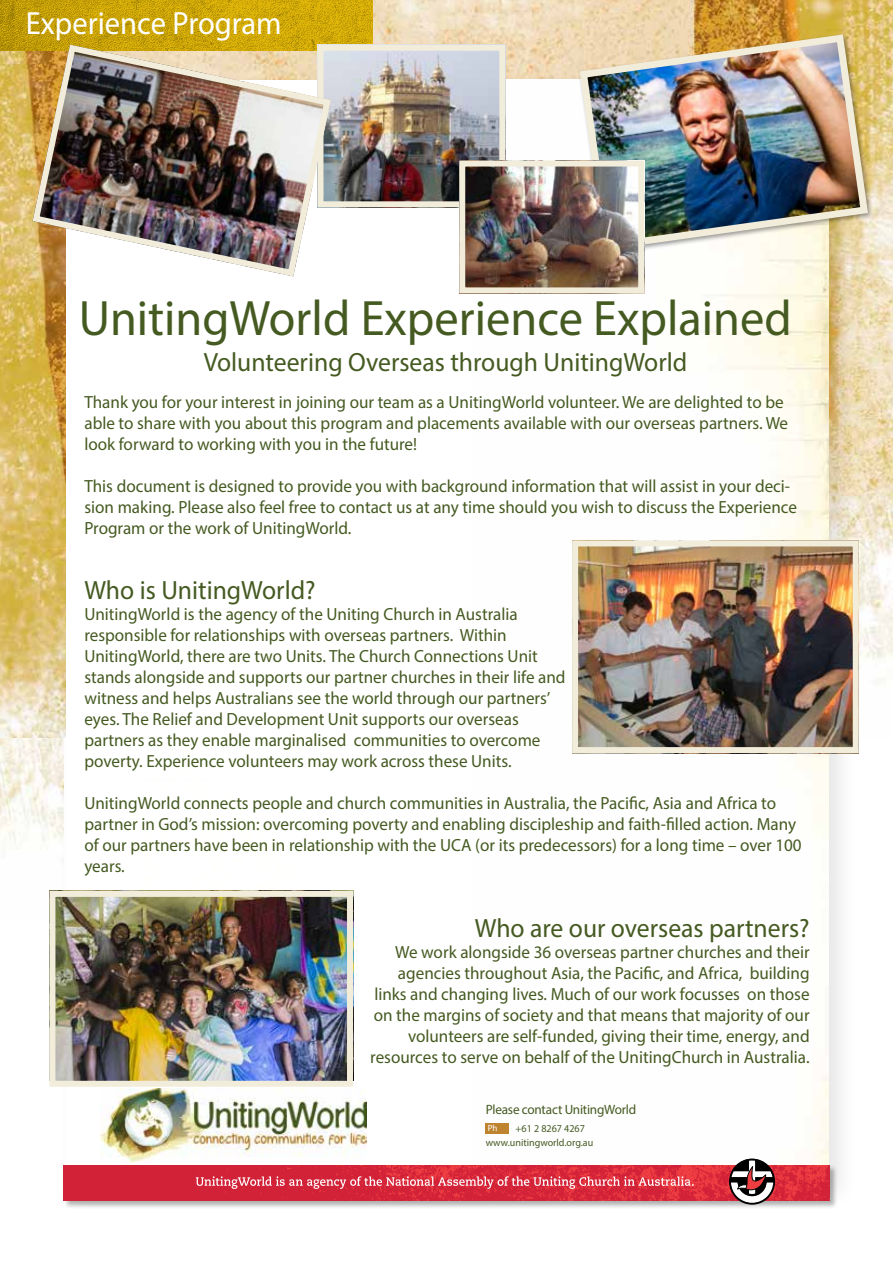
<style>
.page{position:relative;width:893px;height:1263px;background:#fff}
.page>*{position:absolute;margin:0;border:0;box-sizing:border-box;transform-origin:0 0}
.t1{font:49.95px "Myriad Pro";color:#455a21}
.t2{font:32.25px "Myriad Pro";color:#fff;scale:.95 1}
.t3{font:26.4px "Myriad Pro";color:#455a21}
.t4{font:17.7px/21px "Myriad Pro";color:#455a21}
.t5{font:13.5px "Myriad Pro";letter-spacing:-.015em;color:#455a21}
.t6{font:10.5px "Myriad Pro";color:#455a21;scale:.96 1}
.t7{font:10.35px "Myriad Pro";color:#455a21}
.t8{font:9px "Myriad Pro";color:#fff}
</style>
<div class="page">
<img style="left:0;top:737px;width:57px;height:154px">
<img style="left:0;top:0;width:893px;height:737px">
<div style="left:57px;top:71px;width:801px;height:1141px;background:#000;opacity:.1"></div>
<div style="left:66px;top:80px;width:762px;height:1102px;background:#fff"></div>
<img style="left:471px;top:80px;width:357px;height:1084px">
<img style="left:100px;top:1088px;width:267px;height:75px">
<div style="left:63px;top:1164px;width:775px;height:45px;background:#000;opacity:.3"></div>
<img style="left:64px;top:1165px;width:765px;height:35px">
<svg style="left:196px;top:1176px;width:498px;height:13px;background:#df5665"></svg>
<svg style="left:729px;top:1159px;width:46px;height:46px"></svg>
<img style="left:0;top:0;width:372px;height:50px">
<div style="left:486px;top:1123px;width:23px;height:10px;background:#be842f"></div>
<img style="left:579px;top:547px;width:273px;height:199px">
<div style="left:572px;top:540px;width:287px;height:213px;border:6px solid #f2eddb"></div>
<img style="left:334px;top:52px;width:164px;height:148px">
<div style="left:317px;top:45px;width:188px;height:162px;border:6px solid #f2eddb"></div>
<img style="left:576px;top:31px;width:296px;height:223px">
<img style="left:29px;top:41px;width:305px;height:239px">
<img style="left:466px;top:168px;width:171px;height:118px">
<div style="left:459px;top:161px;width:185px;height:132px;border:6px solid #f2eddb"></div>
<img style="left:56px;top:898px;width:290px;height:182px">
<div style="left:49px;top:891px;width:304px;height:196px;border:6px solid #f2eddb"></div>
<h2 class="t2" style="left:26px;top:3px;width:271px">Experience Program</h2>
<h1 class="t1" style="left:79px;top:287px;width:715px">UnitingWorld Experience Explained</h1>
<h3 class="t3" style="left:204px;top:346px;width:485px">Volunteering Overseas through UnitingWorld</h3>
<p class="t4" style="left:84px;top:391px;width:705px">Thank you for your interest in joining our team as a UnitingWorld volunteer. We are delighted to be able to share with you about this program and placements available with our overseas partners. We look forward to working with you in the future!</p>
<p class="t4" style="left:84px;top:475px;width:714px">This document is designed to provide you with background information that will assist in your deci&shy;sion making. Please also feel free to contact us at any time should you wish to discuss the Experience<br>Program or the work of UnitingWorld.</p>
<h3 class="t3" style="left:84px;top:574px;width:233px">Who is UnitingWorld?</h3>
<p class="t4" style="left:84px;top:603px;width:483px">UnitingWorld is the agency of the Uniting Church in Australia responsible for relationships with overseas partners. Within UnitingWorld, there are two Units. The Church Connections Unit stands alongside and supports our partner churches in their life and witness and helps Australians see the world through our partners’ eyes. The Relief and Development Unit supports our overseas partners as they enable marginalised communities to overcome poverty. Experience volunteers may work across these Units.</p>
<p class="t4" style="left:84px;top:792px;width:719px">UnitingWorld connects people and church communities in Australia, the Pacific, Asia and Africa to partner in God’s mission: overcoming poverty and enabling discipleship and faith-filled action. Many of our partners have been in relationship with the UCA (or its predecessors) for a long time – over 100 years.</p>
<h3 class="t3" style="left:475px;top:912px;width:336px">Who are our overseas partners?</h3>
<p class="t4" style="left:370px;top:941px;width:441px;text-align:right">We work alongside 36 overseas partner churches and their agencies throughout Asia, the Pacific, and Africa, building links and changing lives. Much of our work focusses on those on the margins of society and that means that majority of our volunteers are self-funded, giving their time, energy, and resources to serve on behalf of the UnitingChurch in Australia.</p>
<p class="t5" style="left:486px;top:1101px;width:152px">Please contact UnitingWorld</p>
<p class="t8" style="left:488px;top:1122px;width:11px">Ph</p>
<p class="t6" style="left:515px;top:1122px;width:74px">+61 2 8267 4267</p>
<p class="t7" style="left:486px;top:1136px;width:109px">www.unitingworld.org.au</p>
</div>
